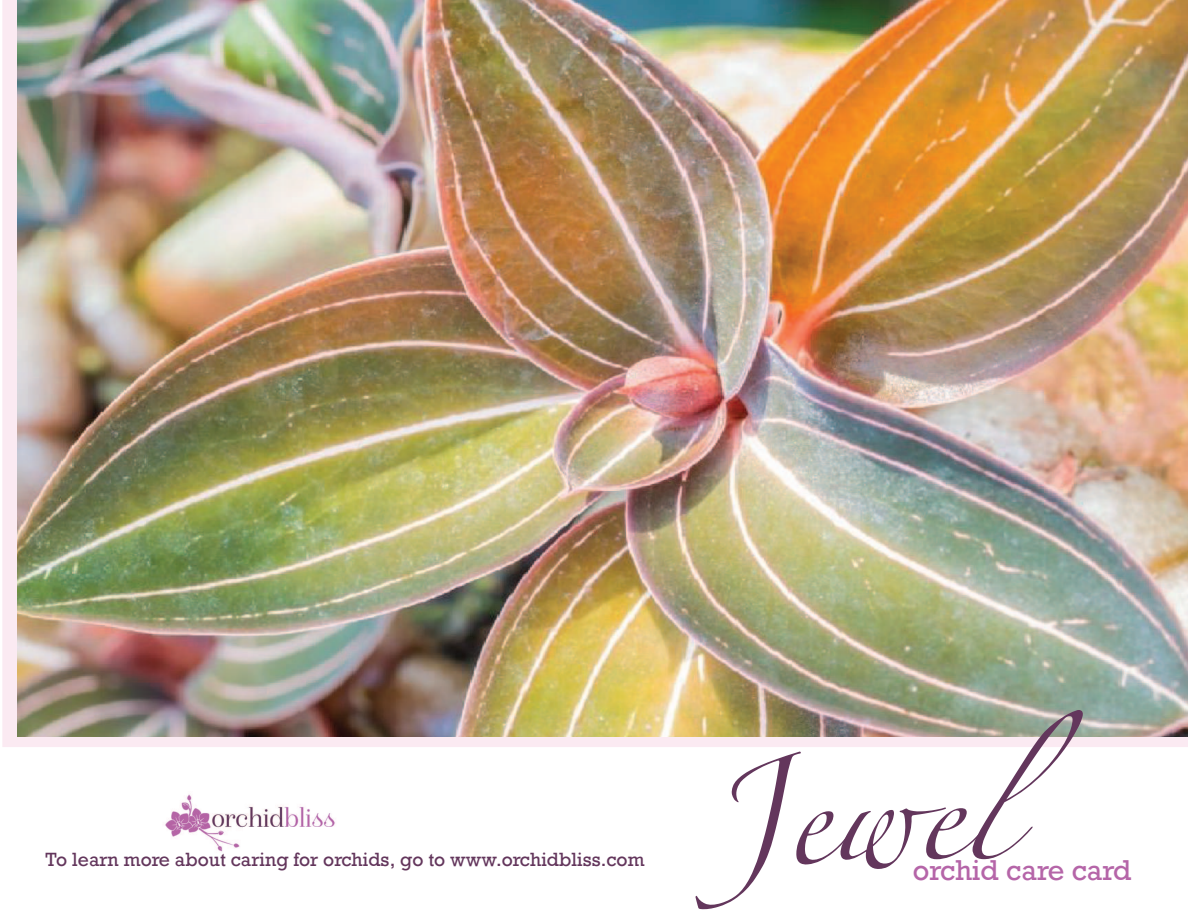
<style>
.page{position:relative;width:1188px;height:918px;background:#fff}
.page>*{position:absolute;margin:0;border:0;box-sizing:border-box;transform-origin:0 0}
.t1{font:90px "Zapfino";color:#63365c}
.t2{font:27px "Rockwell";color:#b565a8}
.t3{font:18px "Rockwell";color:#63365c}
</style>
<div class="page">
<div style="left:2px;top:0;width:1186px;height:747px;background:#fbeaf2"></div>
<img style="left:165px;top:794px;width:170px;height:58px">
<div style="left:243px;top:827px;width:191px;height:21px;background:#fff"></div>
<img style="left:17px;top:0;width:1171px;height:736px">
<svg style="left:972px;top:707px;width:111px;height:40px;background:#b6b9ae"></svg>
<h1 class="t1" style="left:916px;top:774px;width:48px">e</h1>
<p class="t3" style="left:45px;top:852px;width:601px">To learn more about caring for orchids, go to www.orchidbliss.com</p>
<h2 class="t2" style="left:913px;top:860px;width:220px">orchid care card</h2>
</div>
